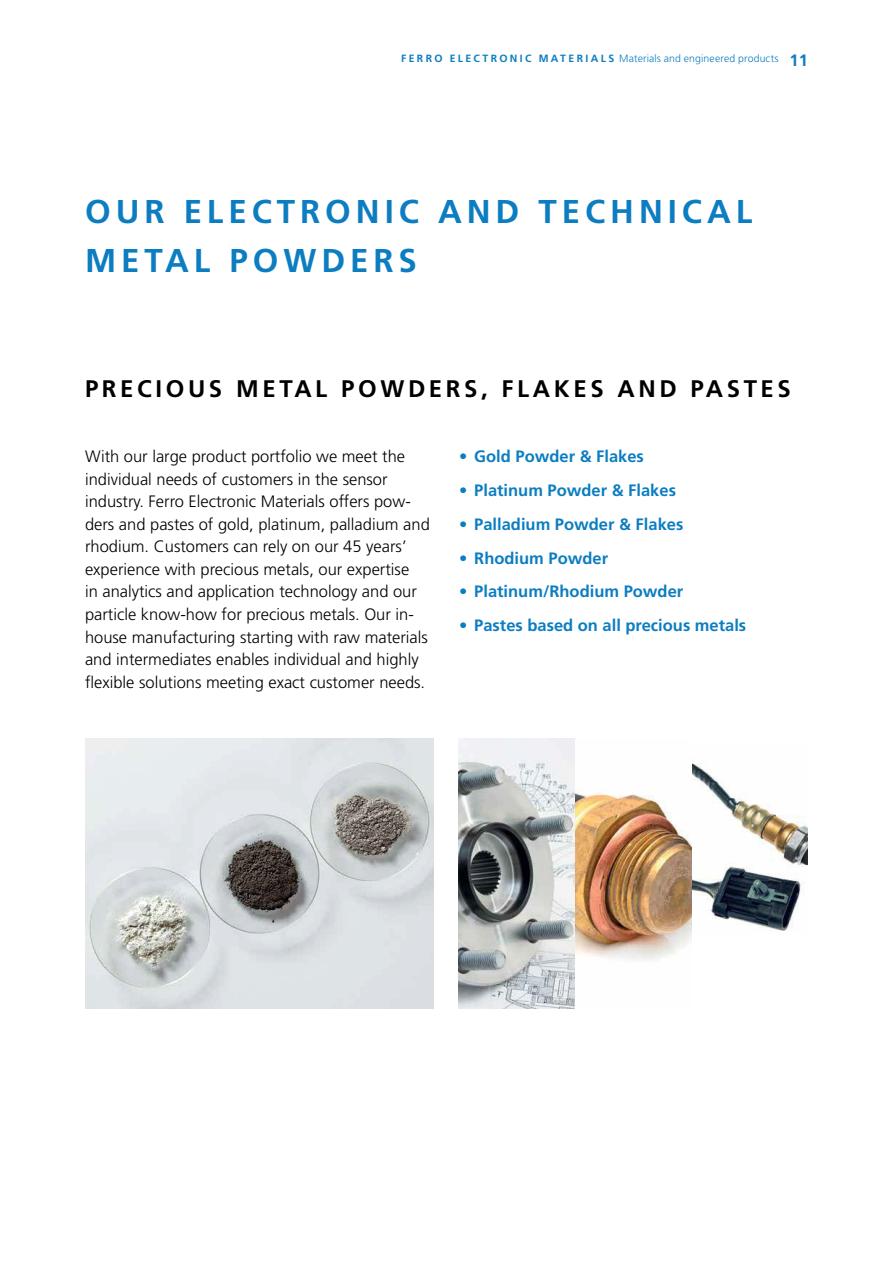
<style>
.page{position:relative;width:893px;height:1263px;background:#fff}
.page>*{position:absolute;margin:0;border:0;box-sizing:border-box;transform-origin:0 0}
.t1{font:700 33px/49.5px "Frutiger";letter-spacing:.15em;color:#0c7dc1}
.t2{font:700 24px "Frutiger";letter-spacing:.15em;color:#000}
.t3{font:300 16.5px/22.5px "Frutiger";color:#000}
.t4{font:700 16.5px "Frutiger";color:#0c7dc1}
.t5{font:300 10.5px "Frutiger";letter-spacing:.01em;color:#0c7dc1}
.s1{font-weight:700}
.s2{font-weight:300}
</style>
<div class="page">
<img style="left:85px;top:738px;width:349px;height:270px">
<img style="left:691px;top:763px;width:117px;height:172px">
<img style="left:459px;top:738px;width:232px;height:270px">
<p class="t5" style="left:401px;top:52px;width:379px"><span class="s1">F E R R O E L E C T R O N I C M AT E R I A L S</span> Materials and engineered products</p>
<p class="t4" style="left:790px;top:51px;width:20px">11</p>
<p class="t1" style="left:85px;top:187px;width:669px">OUR ELECTRONIC AND TECHNICAL<br>METAL POWDERS</p>
<h2 class="t2" style="left:85px;top:374px;width:707px">PRECIOUS METAL POWDERS, FLAKES AND PASTES</h2>
<p class="t3" style="left:85px;top:446px;width:322px">With our large product portfolio we meet the</p>
<p class="t4" style="left:459px;top:447px;width:186px"><span class="s2">•</span> Gold Powder &amp; Flakes</p>
<p class="t3" style="left:85px;top:468px;width:327px">individual needs of customers in the sensor industry. Ferro Electronic Materials offers pow-</p>
<p class="t4" style="left:459px;top:481px;width:218px">• Platinum Powder &amp; Flakes</p>
<p class="t3" style="left:85px;top:513px;width:346px">ders and pastes of gold, platinum, palladium and</p>
<p class="t4" style="left:459px;top:514px;width:226px">• Palladium Powder &amp; Flakes</p>
<p class="t3" style="left:85px;top:536px;width:326px">rhodium. Customers can rely on our 45 years’ experience with precious metals, our expertise</p>
<p class="t4" style="left:459px;top:548px;width:150px">• Rhodium Powder</p>
<p class="t3" style="left:85px;top:581px;width:333px">in analytics and application technology and our</p>
<p class="t4" style="left:459px;top:582px;width:226px">• Platinum/Rhodium Powder</p>
<p class="t3" style="left:85px;top:603px;width:344px">particle know-how for precious metals. Our in&shy;house manufacturing starting with raw materials</p>
<p class="t4" style="left:459px;top:616px;width:289px">• Pastes based on all precious metals</p>
<p class="t3" style="left:85px;top:648px;width:335px">and intermediates enables individual and highly</p>
<p class="t3" style="left:85px;top:671px;width:342px">fexible solutions meeting exact customer needs.</p>
</div>
